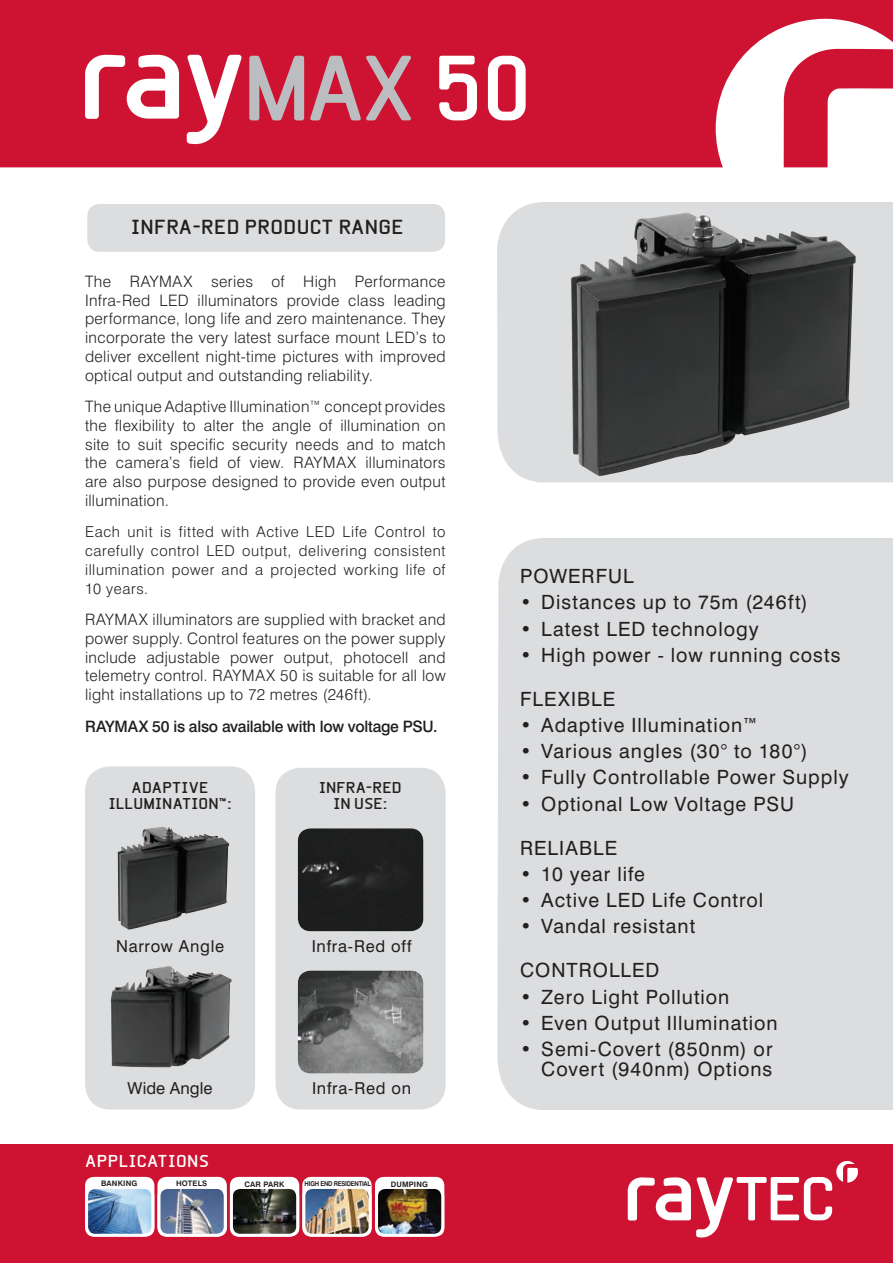
<style>
.page{position:relative;width:893px;height:1263px;background:#fff}
.page>*{position:absolute;margin:0;border:0;box-sizing:border-box;transform-origin:0 0}
.t1{font:700 88.5px "Beta Sans";color:#bcbdc0}
.t2{font:19.65px/20.1px "Swiss 721 BT";letter-spacing:.05em;color:#231f20;text-align:right}
.t3{font:700 19.5px "Beta Sans";letter-spacing:.02em;color:#231f20}
.t4{font:16.5px "Swiss 721 BT";letter-spacing:.04em;color:#231f20}
.t5{font:700 16.5px "Beta Sans";letter-spacing:.03em;color:#fff}
.t6{font:16.5px "Swiss 721 BT";color:#231f20}
.t7{font:300 15.75px/18.8px "Swiss 721 BT";letter-spacing:.02em;color:#231f20;text-align:justify}
.t8{font:500 15.75px "Swiss 721 BT";letter-spacing:-.015em;color:#231f20}
.t9{font:300 15px/18.8px "Swiss 721 BT";letter-spacing:.04em;color:#231f20;text-align:justify}
.t10{font:700 15px/16.5px "Beta Sans";letter-spacing:.015em;color:#231f20;text-align:center}
.t11{font:700 7.5px "Swiss 721 BT";letter-spacing:.02em;color:#231f20}
.t12{font:700 6.6px "Swiss 721 BT";letter-spacing:-.04em;color:#231f20;scale:.9 1}
.s1{color:#fff}
</style>
<div class="page">
<div style="left:497px;top:202px;width:396px;height:280px;background:#dcdddf"></div>
<div style="left:497px;top:538px;width:396px;height:572px;background:#dcdddf"></div>
<div style="left:87px;top:204px;width:358px;height:48px;background:#dcdddf;border-radius:12px"></div>
<svg style="left:0;top:0;width:893px;height:167px;background:#d22e48"></svg>
<svg style="left:85px;top:54px;width:94px;height:65px"></svg>
<svg style="left:187px;top:55px;width:55px;height:90px"></svg>
<img style="left:571px;top:218px;width:284px;height:258px">
<div style="left:0;top:1144px;width:893px;height:119px;background:#cd1331"></div>
<svg style="left:628px;top:1161px;width:230px;height:77px"></svg>
<div style="left:85px;top:766px;width:170px;height:343px;background:#dcdddf;border-radius:25px"></div>
<div style="left:276px;top:768px;width:170px;height:341px;background:#dcdddf;border-radius:25px"></div>
<img style="left:298px;top:828px;width:125px;height:103px">
<img style="left:298px;top:971px;width:125px;height:102px">
<img style="left:118px;top:829px;width:111px;height:101px">
<img style="left:111px;top:966px;width:121px;height:101px">
<div style="left:230px;top:1177px;width:69px;height:59px;background:#fff;border-radius:9px"></div>
<img style="left:231px;top:1190px;width:67px;height:45px">
<div style="left:230px;top:1186px;width:69px;height:51px;border:3px solid #fff;border-radius:9px"></div>
<div style="left:375px;top:1177px;width:69px;height:59px;background:#fff;border-radius:9px"></div>
<img style="left:376px;top:1190px;width:67px;height:45px">
<div style="left:375px;top:1186px;width:69px;height:51px;border:3px solid #fff;border-radius:9px"></div>
<div style="left:85px;top:1177px;width:69px;height:59px;background:#fff;border-radius:9px"></div>
<img style="left:87px;top:1190px;width:66px;height:45px">
<div style="left:85px;top:1186px;width:69px;height:51px;border:3px solid #fff;border-radius:9px"></div>
<div style="left:157px;top:1177px;width:70px;height:59px;background:#fff;border-radius:9px"></div>
<img style="left:159px;top:1190px;width:66px;height:45px">
<div style="left:158px;top:1186px;width:69px;height:51px;border:3px solid #fff;border-radius:9px"></div>
<div style="left:302px;top:1177px;width:70px;height:59px;background:#fff;border-radius:9px"></div>
<img style="left:304px;top:1190px;width:66px;height:45px">
<div style="left:302px;top:1186px;width:70px;height:51px;border:3px solid #fff;border-radius:9px"></div>
<h1 class="t1" style="left:243px;top:37px;width:291px">MAX <span class="s1">50</span></h1>
<p class="t3" style="left:131px;top:216px;width:274px">INFRA-RED PRODUCT RANGE</p>
<p class="t7" style="left:85px;top:272px;width:362px">The RAYMAX series of High Performance Infra-Red LED illuminators provide class leading performance, long life and zero maintenance. They incorporate the very latest surface mount LED’s to deliver excellent night-time pictures with improved optical output and outstanding reliability.</p>
<p class="t7" style="left:85px;top:397px;width:362px">The unique Adaptive Illumination™ concept provides the flexibility to alter the angle of illumination on site to suit specific security needs and to match the camera’s field of view. RAYMAX illuminators are also purpose designed to provide even output illumination.</p>
<p class="t9" style="left:85px;top:523px;width:362px">Each unit is fitted with Active LED Life Control to carefully control LED output, delivering consistent illumination power and a projected working life of 10 years.</p>
<p class="t7" style="left:85px;top:610px;width:362px">RAYMAX illuminators are supplied with bracket and power supply. Control features on the power supply include adjustable power output, photocell and telemetry control. RAYMAX 50 is suitable for all low light installations up to 72 metres (246ft).</p>
<p class="t8" style="left:85px;top:716px;width:354px">RAYMAX 50 is also available with low voltage PSU.</p>
<p class="t10" style="left:109px;top:779px;width:124px">ADAPTIVE<br>ILLUMINATION™:</p>
<p class="t10" style="left:319px;top:779px;width:84px">INFRA-RED<br>IN USE:</p>
<p class="t4" style="left:116px;top:936px;width:109px">Narrow Angle</p>
<p class="t4" style="left:312px;top:936px;width:101px">Infra-Red off</p>
<p class="t6" style="left:128px;top:1078px;width:86px">Wide Angle</p>
<p class="t4" style="left:312px;top:1078px;width:101px">Infra-Red on</p>
<p class="t5" style="left:85px;top:1151px;width:125px">APPLICATIONS</p>
<p class="t11" style="left:101px;top:1179px;width:38px">BANKING</p>
<p class="t11" style="left:176px;top:1179px;width:33px">HOTELS</p>
<p class="t11" style="left:244px;top:1179px;width:41px">CAR PARK</p>
<p class="t12" style="left:305px;top:1179px;width:75px">HIGH END RESIDENTIAL</p>
<p class="t11" style="left:391px;top:1179px;width:39px">DUMPING</p>
<p class="t2" style="left:520px;top:566px;width:115px">POWERFUL</p>
<p class="t2" style="left:520px;top:592px;width:289px">• Distances up to 75m (246ft)</p>
<p class="t2" style="left:520px;top:618px;width:240px">• Latest LED technology</p>
<p class="t2" style="left:520px;top:644px;width:322px">• High power - low running costs</p>
<p class="t2" style="left:520px;top:689px;width:97px">FLEXIBLE</p>
<p class="t2" style="left:520px;top:715px;width:239px">• Adaptive Illumination™</p>
<p class="t2" style="left:520px;top:741px;width:289px">• Various angles (30° to 180°)</p>
<p class="t2" style="left:520px;top:767px;width:330px">• Fully Controllable Power Supply</p>
<p class="t2" style="left:520px;top:793px;width:275px">• Optional Low Voltage PSU</p>
<p class="t2" style="left:520px;top:837px;width:99px">RELIABLE</p>
<p class="t2" style="left:520px;top:864px;width:126px">• 10 year life</p>
<p class="t2" style="left:520px;top:890px;width:245px">• Active LED Life Control</p>
<p class="t2" style="left:520px;top:916px;width:177px">• Vandal resistant</p>
<p class="t2" style="left:520px;top:960px;width:141px">CONTROLLED</p>
<p class="t2" style="left:520px;top:986px;width:211px">• Zero Light Pollution</p>
<p class="t2" style="left:520px;top:1012px;width:259px">• Even Output Illumination</p>
<p class="t2" style="left:520px;top:1039px;width:254px">• Semi-Covert (850nm) or<br>Covert (940nm) Options</p>
</div>
